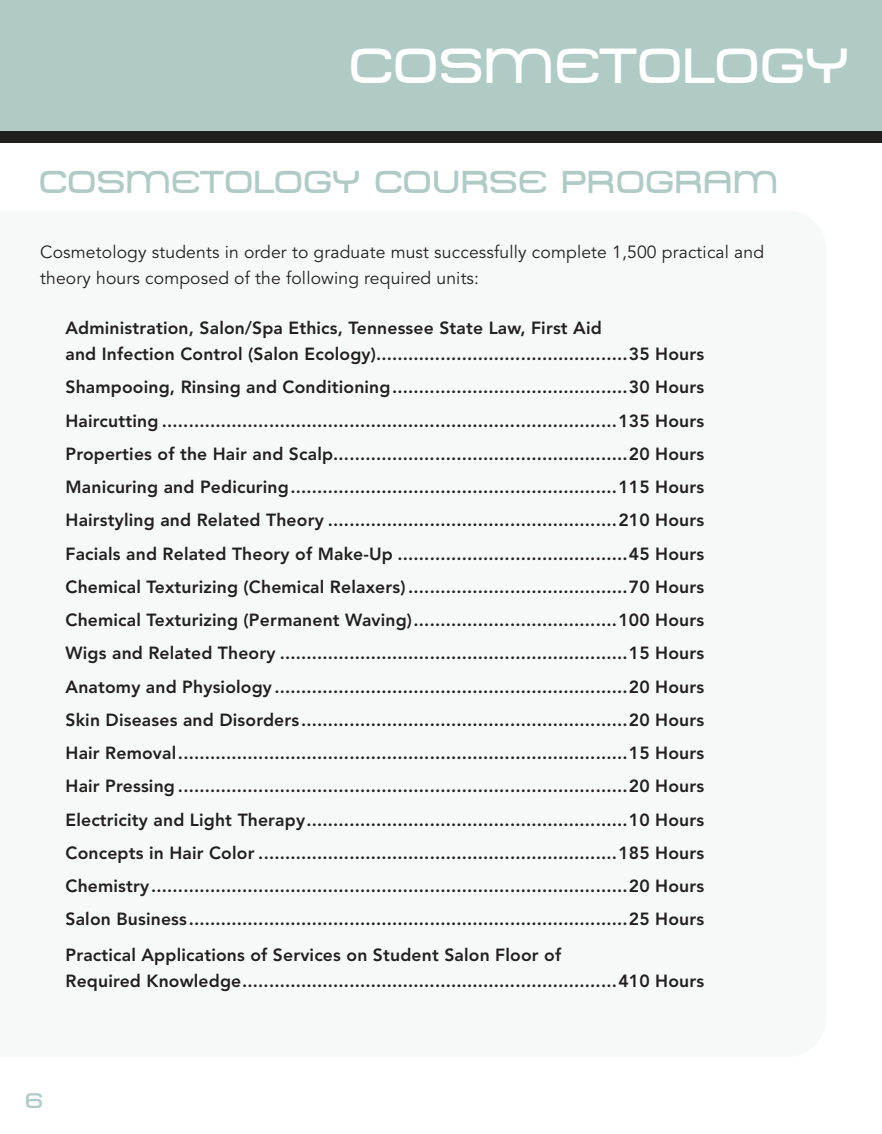
<style>
.page{position:relative;width:882px;height:1134px;background:#fff}
.page>*{position:absolute;margin:0;border:0;box-sizing:border-box;transform-origin:0 0}
.t1{font:49px "Metro DF";color:#fff}
.t2{font:31.5px "Metro DF";color:#b0cbc6}
.t3{font:21px "Metro DF";color:#b0cbc6}
.t4{font:800 17.5px/33.2px "Avenir LT Std";letter-spacing:.01em;color:#221f1f}
.t5{font:17.5px/26.2px "Avenir LT Std";letter-spacing:.01em;color:#221f1f}
</style>
<div class="page">
<div style="left:0;top:124px;width:882px;height:18px;background:#221f1f"></div>
<div style="left:0;top:0;width:882px;height:131px;background:#b0cbc6"></div>
<h1 class="t1" style="left:351px;top:37px;width:501px">COSMETOLOGY</h1>
<h2 class="t2" style="left:40px;top:164px;width:740px">COSMETOLOGY COURSE PROGRAM</h2>
<p class="t5" style="left:40px;top:240px;width:725px">Cosmetology students in order to graduate must successfully complete 1,500 practical and theory hours composed of the following required units:</p>
<p class="t4" style="left:66px;top:316px;width:640px;line-height:26.2px">Administration, Salon/Spa Ethics, Tennessee State Law, First Aid<br>and Infection Control (Salon Ecology)...............................................35 Hours</p>
<p class="t4" style="left:66px;top:372px;width:640px;text-align:justify">Shampooing, Rinsing and Conditioning ............................................30 Hours Haircutting .....................................................................................135 Hours Properties of the Hair and Scalp.......................................................20 Hours Manicuring and Pedicuring .............................................................115 Hours Hairstyling and Related Theory ......................................................210 Hours Facials and Related Theory of Make-Up ...........................................45 Hours Chemical Texturizing (Chemical Relaxers) .........................................70 Hours Chemical Texturizing (Permanent Waving) ......................................100 Hours Wigs and Related Theory .................................................................15 Hours Anatomy and Physiology ..................................................................20 Hours Skin Diseases and Disorders .............................................................20 Hours Hair Removal ....................................................................................15 Hours Hair Pressing ....................................................................................20 Hours Electricity and Light Therapy ............................................................10 Hours Concepts in Hair Color ...................................................................185 Hours Chemistry .........................................................................................20 Hours Salon Business ..................................................................................25 Hours</p>
<p class="t4" style="left:66px;top:943px;width:640px;line-height:26.2px">Practical Applications of Services on Student Salon Floor of<br>Required Knowledge ......................................................................410 Hours</p>
<p class="t3" style="left:25px;top:1089px;width:20px">6</p>
</div>
